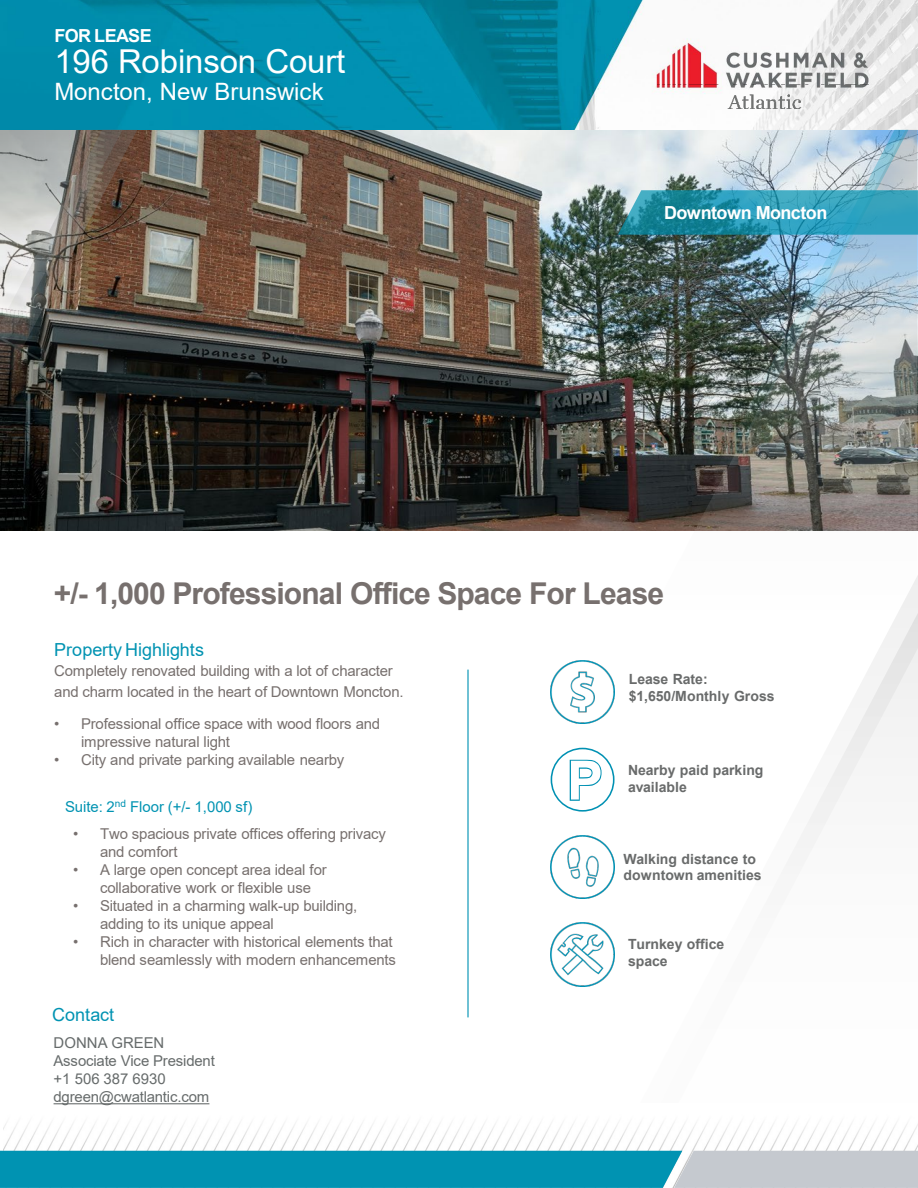
<style>
.page{position:relative;width:918px;height:1188px;background:#fff}
.page>*{position:absolute;margin:0;border:0;box-sizing:border-box;transform-origin:0 0}
.t1{font:33px "Arial";letter-spacing:-.005em;color:#fff}
.t2{font:700 30px "Arial";letter-spacing:-.03em;color:#77706e}
.t3{font:24px "Arial";color:#fff}
.t4{font:18px "Arial";color:#0093b2}
.t5{font:700 18px "Arial";letter-spacing:-.03em;color:#fff}
.t6{font:15px/18px "Arial";letter-spacing:-.015em;color:#77706e}
.t7{font:15px/18px "Arial";letter-spacing:-.015em;color:#666b6b}
.t8{font:15px "Arial";color:#0093b2}
.t9{font:700 14.1px/17px "Arial";color:#696b6b}
</style>
<div class="page">
<svg style="left:786px;top:576px;width:132px;height:290px"></svg>
<img style="left:4px;top:1103px;width:914px;height:48px">
<img style="left:0;top:0;width:918px;height:130px">
<svg style="left:0;top:1151px;width:918px;height:37px;background:#35a2ba"></svg>
<img style="left:658px;top:84px;width:215px;height:25px">
<svg style="left:54px;top:1103px;width:155px;height:1px"></svg>
<img style="left:1px;top:130px;width:917px;height:401px">
<svg style="left:653px;top:130px;width:264px;height:480px"></svg>
<img style="left:704px;top:130px;width:204px;height:363px">
<svg style="left:618px;top:190px;width:300px;height:45px;background:#2d97af"></svg>
<svg style="left:0;top:130px;width:137px;height:261px;background:#756d66"></svg>
<img style="left:551px;top:660px;width:64px;height:64px">
<img style="left:551px;top:923px;width:64px;height:63px">
<img style="left:551px;top:835px;width:64px;height:64px">
<svg style="left:551px;top:748px;width:64px;height:64px"></svg>
<hr style="left:467px;top:670px;width:2px;height:347px;background:#0092b3">
<p class="t5" style="left:54px;top:23px;width:99px">FOR LEASE</p>
<h1 class="t1" style="left:54px;top:39px;width:293px">196 Robinson Court</h1>
<h3 class="t3" style="left:54px;top:75px;width:271px">Moncton, New Brunswick</h3>
<p class="t5" style="left:664px;top:200px;width:165px">Downtown Moncton</p>
<p class="t2" style="left:54px;top:572px;width:612px">+/- 1,000 Professional Office Space For Lease</p>
<p class="t4" style="left:54px;top:637px;width:151px">Property Highlights</p>
<p class="t6" style="left:54px;top:660px;width:351px;line-height:20.9px">Completely renovated building with a lot of character and charm located in the heart of Downtown Moncton.</p>
<p class="t6" style="left:81px;top:715px;width:301px;text-indent:-27px">• Professional office space with wood floors and impressive natural light</p>
<p class="t6" style="left:54px;top:751px;width:292px">• City and private parking available nearby</p>
<p class="t8" style="left:65px;top:796px;width:189px">Suite: 2<sup>nd</sup> Floor (+/- 1,000 sf)</p>
<p class="t6" style="left:100px;top:825px;width:287px;text-indent:-27px">• Two spacious private offices offering privacy and comfort</p>
<p class="t6" style="left:100px;top:861px;width:228px;text-indent:-27px">• A large open concept area ideal for collaborative work or flexible use</p>
<p class="t6" style="left:100px;top:897px;width:259px;text-indent:-27px">• Situated in a charming walk-up building, adding to its unique appeal</p>
<p class="t6" style="left:73px;top:933px;width:324px;text-align:right">• Rich in character with historical elements that blend seamlessly with modern enhancements</p>
<p class="t4" style="left:52px;top:1003px;width:63px">Contact</p>
<p class="t7" style="left:54px;top:1033px;width:163px">DONNA GREEN<br>Associate Vice President +1 506 387 6930 dgreen@cwatlantic.com</p>
<p class="t9" style="left:629px;top:670px;width:80px">Lease Rate:</p>
<p class="t9" style="left:629px;top:687px;width:147px">$1,650/Monthly Gross</p>
<p class="t9" style="left:628px;top:762px;width:137px">Nearby paid parking available</p>
<p class="t9" style="left:623px;top:850px;width:134px">Walking distance to</p>
<p class="t9" style="left:623px;top:867px;width:140px">downtown amenities</p>
<p class="t9" style="left:628px;top:935px;width:98px">Turnkey office space</p>
</div>
